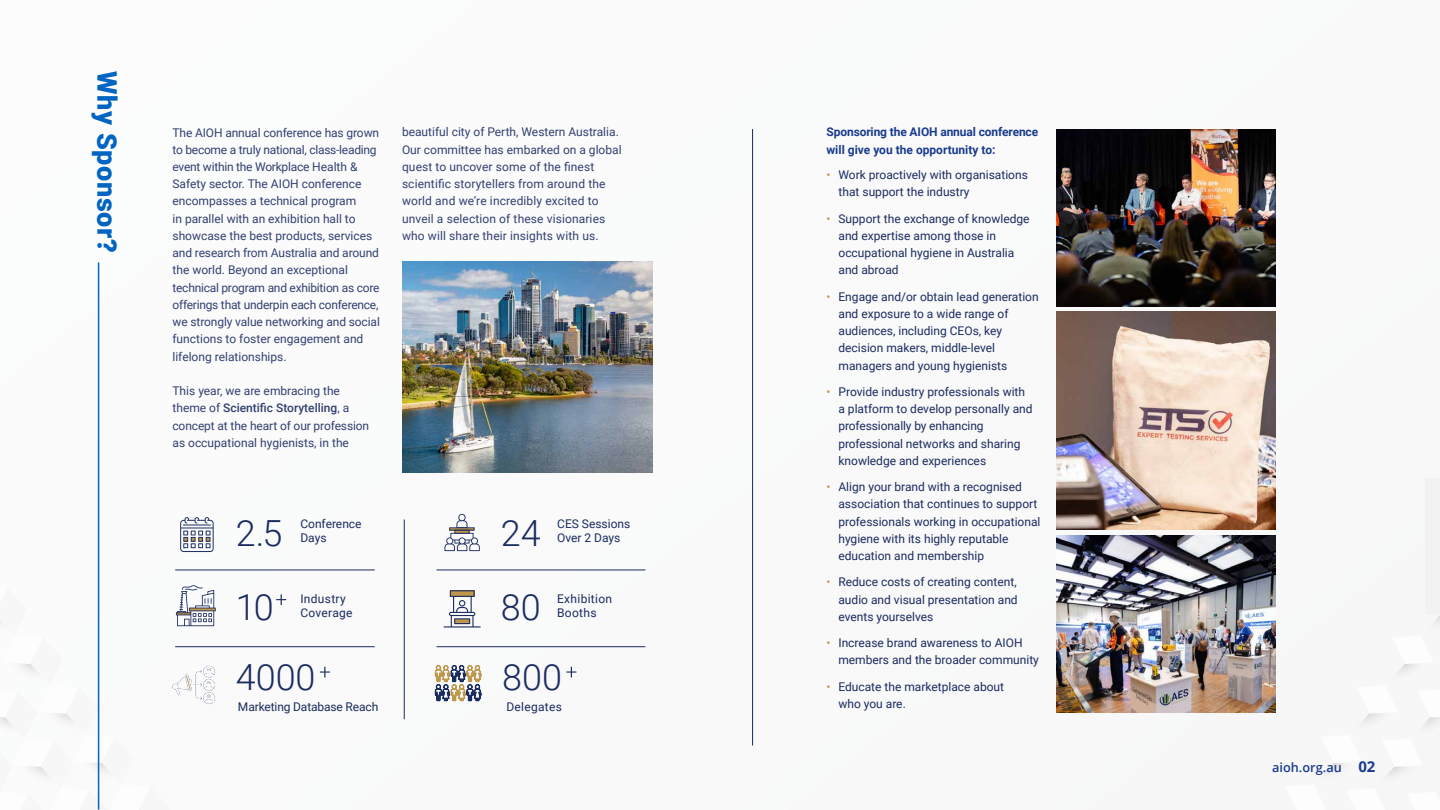
<style>
.page{position:relative;width:1440px;height:810px;background:#fafafa}
.page>*{position:absolute;margin:0;border:0;box-sizing:border-box;transform-origin:0 0}
.t1{font:300 36px "Roboto";color:#1a2b5f}
.t2{font:900 27px "Roboto";letter-spacing:.025em;color:#0064c1}
.t3{font:600 12.75px "Open Sans";color:#1a3c8e}
.t4{font:12px/17.2px "Roboto";color:#1a2b5f}
.t5{font:12px/17.2px "Roboto";color:#31406f}
.t6{font:700 12px/17.2px "Roboto";letter-spacing:-.01em;color:#1a3c8e}
.t7{font:12px/13.5px "Roboto";letter-spacing:.025em;color:#1a2b5f}
.s1{font-weight:500}
.s2{color:#be974a}
.s3{font-weight:700;font-size:15px}
</style>
<div class="page">
<svg style="left:1275px;top:587px;width:165px;height:190px"></svg>
<div style="left:1425px;top:478px;width:15px;height:137px;background:#f2f2f2"></div>
<svg style="left:180px;top:517px;width:34px;height:35px"></svg>
<hr style="left:98px;top:262px;width:1px;height:548px;background:#0064c1">
<hr style="left:752px;top:129px;width:1px;height:616px;background:#1a2b5f">
<hr style="left:404px;top:520px;width:1px;height:199px;background:#1a2b5f">
<svg style="left:566px;top:667px;width:10px;height:10px"></svg>
<svg style="left:435px;top:665px;width:47px;height:36px"></svg>
<svg style="left:320px;top:667px;width:10px;height:10px"></svg>
<img style="left:1056px;top:311px;width:219px;height:219px">
<img style="left:1056px;top:536px;width:219px;height:177px">
<img style="left:1056px;top:129px;width:219px;height:177px">
<svg style="left:0;top:585px;width:216px;height:225px"></svg>
<svg style="left:443px;top:590px;width:38px;height:38px"></svg>
<hr style="left:175px;top:570px;width:200px;height:1px;background:#1a2b5f">
<hr style="left:175px;top:647px;width:200px;height:1px;background:#1a2b5f">
<hr style="left:437px;top:570px;width:208px;height:1px;background:#1a2b5f">
<hr style="left:437px;top:647px;width:208px;height:1px;background:#1a2b5f">
<img style="left:402px;top:262px;width:250px;height:210px">
<svg style="left:276px;top:594px;width:10px;height:11px"></svg>
<svg style="left:444px;top:514px;width:36px;height:37px"></svg>
<h2 class="t2" style="left:126px;top:70px;width:184px;rotate:90deg">Why Sponsor?</h2>
<p class="t5" style="left:402px;top:123px;width:221px">beautiful city of Perth, Western Australia.<br>Our committee has embarked on a global quest to uncover some of the finest scientific storytellers from around the world and we’re incredibly excited to unveil a selection of these visionaries who will share their insights with us.</p>
<p class="t6" style="left:827px;top:123px;width:213px">Sponsoring the AIOH annual conference will give you the opportunity to:</p>
<p class="t5" style="left:172px;top:123px;width:209px">The AIOH annual conference has grown to become a truly national, class-leading event within the Workplace Health &amp; Safety sector. The AIOH conference encompasses a technical program<br>in parallel with an exhibition hall to showcase the best products, services and research from Australia and around the world. Beyond an exceptional technical program and exhibition as core offerings that underpin each conference, we strongly value networking and social functions to foster engagement and lifelong relationships.</p>
<p class="t5" style="left:172px;top:382px;width:198px">This year, we are embracing the theme of <span class="s1">Scientific Storytelling</span>, a concept at the heart of our profession as occupational hygienists, in the</p>
<p class="t4" style="left:839px;top:166px;width:191px;text-indent:-12px"><span class="s2">•</span> Work proactively with organisations that support the industry</p>
<p class="t4" style="left:838px;top:209px;width:193px;text-indent:-12px"><span class="s2">•</span> Support the exchange of knowledge and expertise among those in occupational hygiene in Australia and abroad</p>
<p class="t4" style="left:838px;top:287px;width:202px;text-indent:-12px"><span class="s2">•</span> Engage and/or obtain lead generation and exposure to a wide range of audiences, including CEOs, key decision makers, middle-level managers and young hygienists</p>
<p class="t4" style="left:838px;top:382px;width:196px;text-indent:-12px"><span class="s2">•</span> Provide industry professionals with a platform to develop personally and professionally by enhancing professional networks and sharing knowledge and experiences</p>
<p class="t4" style="left:838px;top:478px;width:204px;text-indent:-12px"><span class="s2">•</span> Align your brand with a recognised association that continues to support professionals working in occupational hygiene with its highly reputable education and membership</p>
<p class="t4" style="left:838px;top:573px;width:181px;text-align:justify;text-indent:-12px"><span class="s2">•</span> Reduce costs of creating content, audio and visual presentation and events yourselves</p>
<p class="t4" style="left:838px;top:634px;width:202px;text-indent:-12px"><span class="s2">•</span> Increase brand awareness to AIOH members and the broader community</p>
<p class="t4" style="left:838px;top:677px;width:167px;text-indent:-12px"><span class="s2">•</span> Educate the marketplace about who you are.</p>
<p class="t4" style="left:300px;top:515px;width:63px">Conference</p>
<p class="t4" style="left:557px;top:517px;width:75px;line-height:13.5px">CES Sessions<br>Over 2 Days</p>
<h1 class="t1" style="left:236px;top:508px;width:48px">2.5</h1>
<h1 class="t1" style="left:501px;top:508px;width:42px">24</h1>
<p class="t4" style="left:300px;top:528px;width:28px">Days</p>
<h1 class="t1" style="left:236px;top:582px;width:39px">10</h1>
<p class="t7" style="left:300px;top:592px;width:54px">Industry<br>Coverage</p>
<h1 class="t1" style="left:501px;top:582px;width:41px">80</h1>
<p class="t7" style="left:557px;top:592px;width:56px">Exhibition</p>
<p class="t4" style="left:557px;top:603px;width:41px">Booths</p>
<h1 class="t1" style="left:236px;top:652px;width:81px">4000</h1>
<h1 class="t1" style="left:502px;top:652px;width:61px">800</h1>
<p class="t4" style="left:238px;top:697px;width:142px">Marketing Database Reach</p>
<p class="t7" style="left:506px;top:699px;width:57px">Delegates</p>
<p class="t3" style="left:1272px;top:759px;width:105px">aioh.org.au <span class="s3">02</span></p>
</div>
